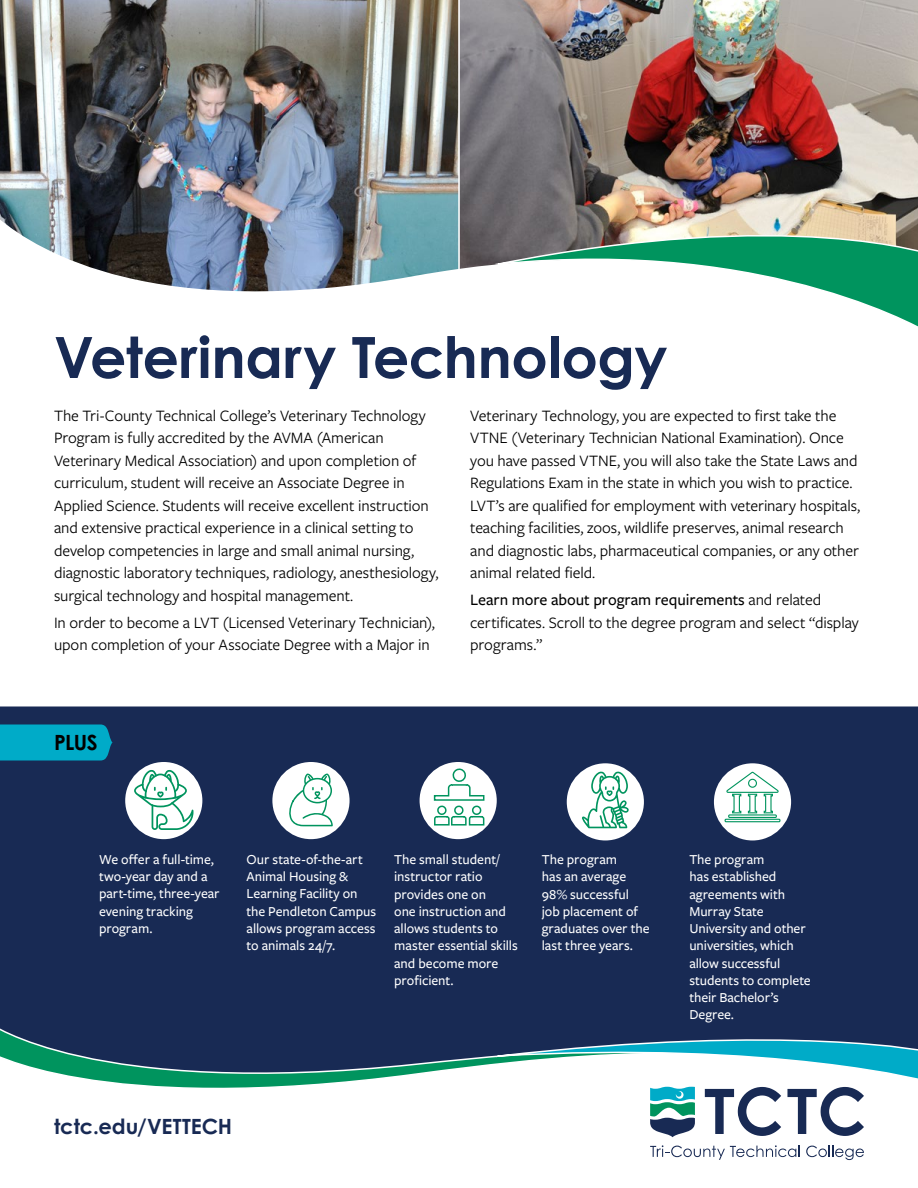
<style>
.page{position:relative;width:918px;height:1188px;background:#fff}
.page>*{position:absolute;margin:0;border:0;box-sizing:border-box;transform-origin:0 0}
.t1{font:700 57px "Century Gothic Pro";letter-spacing:-.005em;color:#182a54}
.t2{font:700 21px "Century Gothic Pro";letter-spacing:-.005em;color:#182a54}
.t3{font:700 21px "Century Gothic Pro";color:#000}
.t4{font:16.5px/22.5px "Freight Sans Pro";letter-spacing:-.005em;color:#000}
.t5{font:500 14.25px/17.2px "Freight Sans Pro";letter-spacing:-.005em;color:#fff}
.s1{font-weight:500}
</style>
<div class="page">
<div style="left:0;top:706px;width:918px;height:316px;background:#182a54"></div>
<div style="left:125px;top:762px;width:77px;height:77px;background:#fff;border-radius:50%"></div>
<div style="left:272px;top:762px;width:78px;height:77px;background:#fff;border-radius:50%"></div>
<div style="left:420px;top:762px;width:77px;height:77px;background:#fff;border-radius:50%"></div>
<div style="left:567px;top:763px;width:77px;height:77px;background:#fff;border-radius:50%"></div>
<div style="left:714px;top:763px;width:77px;height:77px;background:#fff;border-radius:50%"></div>
<img style="left:0;top:0;width:458px;height:292px">
<img style="left:460px;top:0;width:458px;height:269px">
<svg style="left:582px;top:771px;width:47px;height:57px"></svg>
<svg style="left:289px;top:773px;width:44px;height:53px"></svg>
<svg style="left:134px;top:770px;width:60px;height:60px"></svg>
<svg style="left:433px;top:767px;width:52px;height:59px"></svg>
<div style="left:728px;top:814px;width:49px;height:4px;border:1px solid #00945e"></div>
<div style="left:725px;top:819px;width:55px;height:3px;border:1px solid #00945e"></div>
<svg style="left:725px;top:771px;width:55px;height:43px"></svg>
<svg style="left:650px;top:1145px;width:150px;height:15px"></svg>
<svg style="left:806px;top:1146px;width:58px;height:14px"></svg>
<svg style="left:0;top:1022px;width:496px;height:66px;background:#396472"></svg>
<svg style="left:496px;top:1022px;width:422px;height:115px"></svg>
<svg style="left:497px;top:206px;width:421px;height:121px"></svg>
<div style="left:0;top:725px;width:112px;height:36px;background:#00abc8"></div>
<h1 class="t1" style="left:54px;top:322px;width:615px">Veterinary Technology</h1>
<p class="t4" style="left:54px;top:404px;width:386px">The Tri-County Technical College’s Veterinary Technology Program is fully accredited by the AVMA (American Veterinary Medical Association) and upon completion of curriculum, student will receive an Associate Degree in Applied Science. Students will receive excellent instruction and extensive practical experience in a clinical setting to develop competencies in large and small animal nursing, diagnostic laboratory techniques, radiology, anesthesiology, surgical technology and hospital management.</p>
<p class="t4" style="left:54px;top:611px;width:383px">In order to become a LVT (Licensed Veterinary Technician), upon completion of your Associate Degree with a Major in</p>
<p class="t4" style="left:470px;top:404px;width:392px">Veterinary Technology, you are expected to first take the VTNE (Veterinary Technician National Examination). Once you have passed VTNE, you will also take the State Laws and Regulations Exam in the state in which you wish to practice.<br>LVT’s are qualified for employment with veterinary hospitals, teaching facilities, zoos, wildlife preserves, animal research and diagnostic labs, pharmaceutical companies, or any other animal related field.</p>
<p class="t4" style="left:470px;top:588px;width:390px"><span class="s1">Learn more about program requirements</span> and related certificates. Scroll to the degree program and select “display programs.”</p>
<h2 class="t3" style="left:54px;top:729px;width:45px">PLUS</h2>
<p class="t5" style="left:99px;top:850px;width:122px">We offer a full-time, two-year day and a part-time, three-year evening tracking program.</p>
<p class="t5" style="left:247px;top:850px;width:131px">Our state-of-the-art<br>Animal Housing &amp;<br>Learning Facility on the Pendleton Campus allows program access to animals 24/7.</p>
<p class="t5" style="left:394px;top:850px;width:125px">The small student/ instructor ratio provides one on<br>one instruction and allows students to master essential skills and become more proficient.</p>
<p class="t5" style="left:542px;top:850px;width:109px">The program<br>has an average<br>98% successful job placement of graduates over the last three years.</p>
<p class="t5" style="left:689px;top:850px;width:123px">The program<br>has established agreements with<br>Murray State<br>University and other universities, which allow successful students to complete their Bachelor’s<br>Degree.</p>
<p class="t2" style="left:54px;top:1113px;width:180px">tctc.edu/VETTECH</p>
</div>
